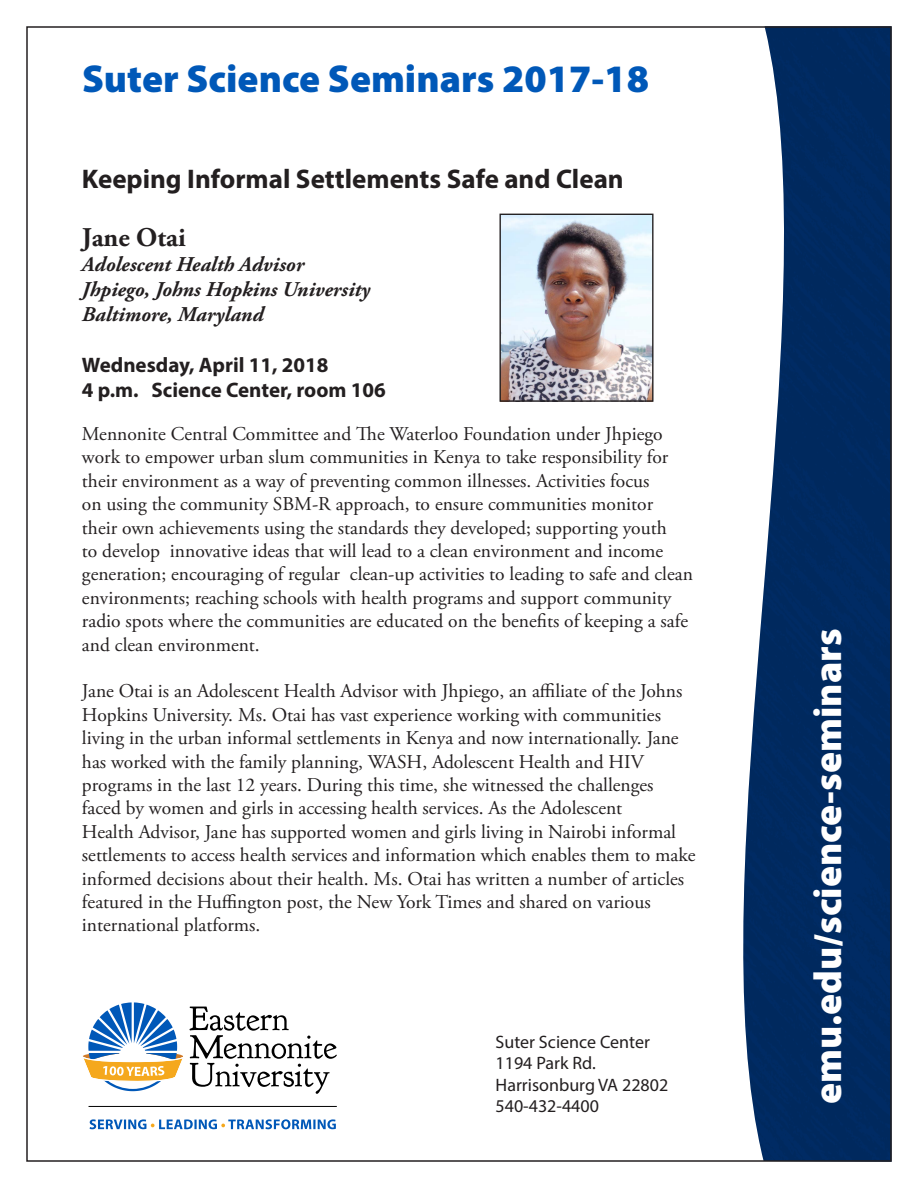
<style>
.page{position:relative;width:918px;height:1188px;background:#fff}
.page>*{position:absolute;margin:0;border:0;box-sizing:border-box;transform-origin:0 0}
.t1{font:900 39px "Myriad Pro";color:#0058b8}
.t2{font:900 39px "Myriad Pro";color:#fff}
.t3{font:700 27px "Myriad Pro";color:#231f20}
.t4{font:700 27px "Adobe Garamond Pro";color:#231f20}
.t5{font:italic 700 21px/25.2px "Adobe Garamond Pro";color:#231f20}
.t6{font:700 21px/25.2px "Myriad Pro";color:#231f20}
.t7{font:19.5px/23.4px "Adobe Garamond Pro";color:#231f20}
.t8{font:18px/21.6px "Myriad Pro";color:#231f20}
</style>
<div class="page">
<img style="left:743px;top:29px;width:146px;height:1130px">
<svg style="left:190px;top:1007px;width:147px;height:87px"></svg>
<hr style="left:89px;top:1106px;width:248px;height:1px;background:#000">
<svg style="left:83px;top:1002px;width:100px;height:89px"></svg>
<svg style="left:90px;top:1119px;width:246px;height:10px"></svg>
<img style="left:501px;top:216px;width:151px;height:184px">
<div style="left:499px;top:214px;width:155px;height:188px;border:1px solid #231f20"></div>
<h1 class="t1" style="left:82px;top:53px;width:568px">Suter Science Seminars 2017-18</h1>
<h2 class="t3" style="left:82px;top:161px;width:543px">Keeping Informal Settlements Safe and Clean</h2>
<h2 class="t4" style="left:82px;top:221px;width:105px">Jane Otai</h2>
<p class="t5" style="left:82px;top:252px;width:290px">Adolescent Health Advisor<br>Jhpiego, Johns Hopkins University<br>Baltimore, Maryland</p>
<p class="t6" style="left:82px;top:351px;width:305px">Wednesday, April 11, 2018<br>4 p.m. Science Center, room 106</p>
<p class="t7" style="left:82px;top:423px;width:612px">Mennonite Central Committee and The Waterloo Foundation under Jhpiego work to empower urban slum communities in Kenya to take responsibility for their environment as a way of preventing common illnesses. Activities focus<br>on using the community SBM-R approach, to ensure communities monitor their own achievements using the standards they developed; supporting youth<br>to develop innovative ideas that will lead to a clean environment and income generation; encouraging of regular clean-up activities to leading to safe and clean environments; reaching schools with health programs and support community radio spots where the communities are educated on the benefits of keeping a safe and clean environment.</p>
<p class="t7" style="left:82px;top:680px;width:615px">Jane Otai is an Adolescent Health Advisor with Jhpiego, an affiliate of the Johns Hopkins University. Ms. Otai has vast experience working with communities living in the urban informal settlements in Kenya and now internationally. Jane has worked with the family planning, WASH, Adolescent Health and HIV programs in the last 12 years. During this time, she witnessed the challenges faced by women and girls in accessing health services. As the Adolescent<br>Health Advisor, Jane has supported women and girls living in Nairobi informal settlements to access health services and information which enables them to make informed decisions about their health. Ms. Otai has written a number of articles featured in the Huffington post, the New York Times and shared on various international platforms.</p>
<p class="t8" style="left:496px;top:1030px;width:174px">Suter Science Center<br>1194 Park Rd.<br>Harrisonburg VA 22802<br>540-432-4400</p>
<h1 class="t2" style="left:802px;top:1104px;width:477px;rotate:-90deg">emu.edu/science-seminars</h1>
</div>
